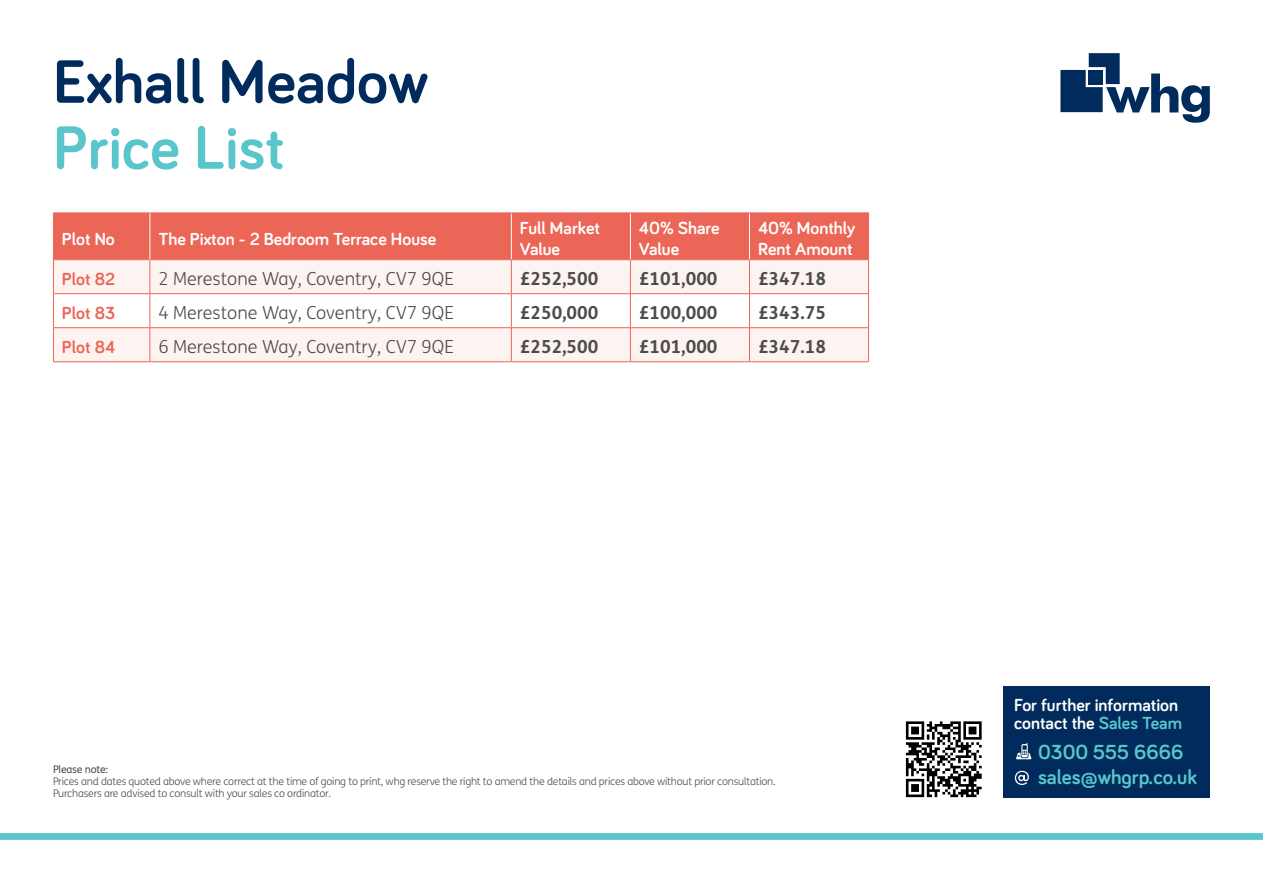
<style>
.page{position:relative;width:1263px;height:893px;background:#fff}
.page>*{position:absolute;margin:0;border:0;box-sizing:border-box;transform-origin:0 0}
.t1{font:700 63px/66px "Bariol";color:#002b5c}
.t2{font:700 21px "Bariol";color:#5ac6cc}
.t3{font:700 18px/21px "Bariol";color:#fff}
.t4{font:300 18px "FS Me";color:#4b4c4d}
.t5{font:700 18px "FS Me";color:#4b4c4d}
.t6{font:700 18px "Bariol";color:#eb6657}
.t7{font:300 10.5px "FS Me";letter-spacing:-.02em;color:#4b4c4d}
.t8{font:10.5px "FS Me";letter-spacing:-.02em;color:#4b4c4d}
.s1{color:#5ac6cc}
</style>
<div class="page">
<div style="left:54px;top:214px;width:814px;height:45px;background:#eb6657"></div>
<div style="left:54px;top:260px;width:814px;height:101px;background:#fdf3f1"></div>
<svg style="left:54px;top:294px;width:814px;height:33px"></svg>
<hr style="left:511px;top:213px;width:1px;height:46px;background:#fff">
<hr style="left:630px;top:213px;width:1px;height:46px;background:#fff">
<hr style="left:749px;top:213px;width:1px;height:46px;background:#fff">
<hr style="left:53px;top:213px;width:97px;height:1px;background:#eb6657">
<hr style="left:53px;top:213px;width:1px;height:46px;background:#eb6657">
<hr style="left:150px;top:213px;width:361px;height:1px;background:#eb6657">
<hr style="left:511px;top:213px;width:119px;height:1px;background:#eb6657">
<hr style="left:630px;top:213px;width:119px;height:1px;background:#eb6657">
<hr style="left:749px;top:213px;width:120px;height:1px;background:#eb6657">
<hr style="left:868px;top:213px;width:1px;height:46px;background:#eb6657">
<hr style="left:53px;top:259px;width:97px;height:1px;background:#eb6657">
<hr style="left:53px;top:260px;width:1px;height:33px;background:#eb6657">
<hr style="left:150px;top:259px;width:361px;height:1px;background:#eb6657">
<hr style="left:150px;top:260px;width:1px;height:33px;background:#eb6657">
<hr style="left:511px;top:259px;width:119px;height:1px;background:#eb6657">
<hr style="left:511px;top:260px;width:1px;height:33px;background:#eb6657">
<hr style="left:630px;top:259px;width:119px;height:1px;background:#eb6657">
<hr style="left:630px;top:260px;width:1px;height:33px;background:#eb6657">
<hr style="left:749px;top:259px;width:120px;height:1px;background:#eb6657">
<hr style="left:749px;top:260px;width:1px;height:33px;background:#eb6657">
<hr style="left:868px;top:260px;width:1px;height:33px;background:#eb6657">
<hr style="left:53px;top:293px;width:97px;height:1px;background:#eb6657">
<hr style="left:53px;top:294px;width:1px;height:33px;background:#eb6657">
<hr style="left:150px;top:293px;width:361px;height:1px;background:#eb6657">
<hr style="left:150px;top:294px;width:1px;height:33px;background:#eb6657">
<hr style="left:511px;top:293px;width:119px;height:1px;background:#eb6657">
<hr style="left:511px;top:294px;width:1px;height:33px;background:#eb6657">
<hr style="left:630px;top:293px;width:119px;height:1px;background:#eb6657">
<hr style="left:630px;top:294px;width:1px;height:33px;background:#eb6657">
<hr style="left:749px;top:293px;width:120px;height:1px;background:#eb6657">
<hr style="left:749px;top:294px;width:1px;height:33px;background:#eb6657">
<hr style="left:868px;top:294px;width:1px;height:33px;background:#eb6657">
<hr style="left:53px;top:327px;width:97px;height:1px;background:#eb6657">
<hr style="left:53px;top:328px;width:1px;height:33px;background:#eb6657">
<hr style="left:150px;top:327px;width:361px;height:1px;background:#eb6657">
<hr style="left:150px;top:328px;width:1px;height:33px;background:#eb6657">
<hr style="left:511px;top:327px;width:119px;height:1px;background:#eb6657">
<hr style="left:511px;top:328px;width:1px;height:33px;background:#eb6657">
<hr style="left:630px;top:327px;width:119px;height:1px;background:#eb6657">
<hr style="left:630px;top:328px;width:1px;height:33px;background:#eb6657">
<hr style="left:749px;top:327px;width:120px;height:1px;background:#eb6657">
<hr style="left:749px;top:328px;width:1px;height:33px;background:#eb6657">
<hr style="left:868px;top:328px;width:1px;height:33px;background:#eb6657">
<hr style="left:53px;top:361px;width:97px;height:1px;background:#eb6657">
<hr style="left:150px;top:361px;width:361px;height:1px;background:#eb6657">
<hr style="left:511px;top:361px;width:119px;height:1px;background:#eb6657">
<hr style="left:630px;top:361px;width:119px;height:1px;background:#eb6657">
<hr style="left:749px;top:361px;width:120px;height:1px;background:#eb6657">
<hr style="left:150px;top:213px;width:1px;height:46px;background:#fff">
<div style="left:1003px;top:686px;width:207px;height:111px;background:#002b5c"></div>
<svg style="left:1016px;top:743px;width:15px;height:16px"></svg>
<svg style="left:1015px;top:771px;width:14px;height:14px"></svg>
<svg style="left:1060px;top:53px;width:150px;height:70px"></svg>
<div style="left:0;top:833px;width:1263px;height:7px;background:#5ac6cc"></div>
<svg style="left:905px;top:721px;width:72px;height:77px"></svg>
<svg style="left:906px;top:721px;width:76px;height:76px"></svg>
<p class="t1" style="left:53px;top:46px;width:377px">Exhall Meadow<br><span class="s1">Price List</span></p>
<p class="t3" style="left:62px;top:228px;width:54px">Plot No</p>
<p class="t3" style="left:158px;top:228px;width:279px">The Pixton - 2 Bedroom Terrace House</p>
<p class="t3" style="left:520px;top:217px;width:82px">Full Market<br>Value</p>
<p class="t3" style="left:639px;top:217px;width:82px">40% Share<br>Value</p>
<p class="t3" style="left:758px;top:217px;width:99px">40% Monthly<br>Rent Amount</p>
<p class="t6" style="left:62px;top:267px;width:55px">Plot 82</p>
<p class="t4" style="left:158px;top:268px;width:297px">2 Merestone Way, Coventry, CV7 9QE</p>
<p class="t5" style="left:520px;top:267px;width:80px">£252,500</p>
<p class="t5" style="left:639px;top:267px;width:80px">£101,000</p>
<p class="t5" style="left:758px;top:267px;width:70px">£347.18</p>
<p class="t6" style="left:62px;top:301px;width:55px">Plot 83</p>
<p class="t4" style="left:158px;top:302px;width:297px">4 Merestone Way, Coventry, CV7 9QE</p>
<p class="t5" style="left:520px;top:301px;width:80px">£250,000</p>
<p class="t5" style="left:639px;top:301px;width:80px">£100,000</p>
<p class="t5" style="left:758px;top:301px;width:70px">£343.75</p>
<p class="t6" style="left:62px;top:335px;width:55px">Plot 84</p>
<p class="t4" style="left:158px;top:336px;width:297px">6 Merestone Way, Coventry, CV7 9QE</p>
<p class="t5" style="left:520px;top:335px;width:80px">£252,500</p>
<p class="t5" style="left:639px;top:335px;width:80px">£101,000</p>
<p class="t5" style="left:758px;top:335px;width:70px">£347.18</p>
<p class="t8" style="left:53px;top:763px;width:56px">Please note:</p>
<p class="t7" style="left:53px;top:776px;width:724px">Prices and dates quoted above where correct at the time of going to print, whg reserve the right to amend the details and prices above without prior consultation.</p>
<p class="t7" style="left:53px;top:788px;width:279px">Purchasers are advised to consult with your sales co ordinator.</p>
<p class="t3" style="left:1014px;top:696px;width:170px;line-height:18px">For further information contact the <span class="s1">Sales Team</span></p>
<p class="t2" style="left:1038px;top:737px;width:147px">0300 555 6666</p>
<p class="t2" style="left:1038px;top:762px;width:160px">sales@whgrp.co.uk</p>
</div>
